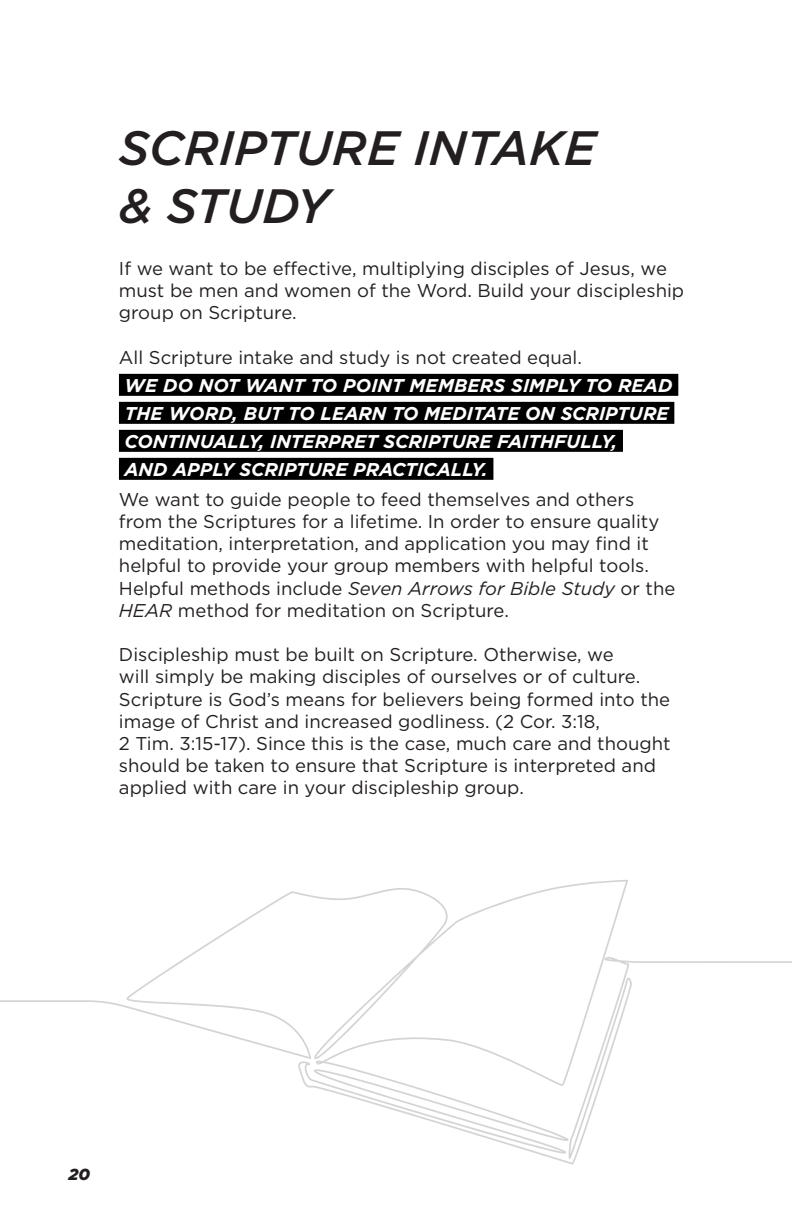
<style>
.page{position:relative;width:792px;height:1224px;background:#fff}
.page>*{position:absolute;margin:0;border:0;box-sizing:border-box;transform-origin:0 0}
.t1{font:italic 500 48.2px/57.8px "Gotham";color:#231f20}
.t2{font:18.4px/22.2px "Gotham";color:#231f20}
.t3{font:italic 700 18.4px/28px "Gotham";color:#fff}
.t4{font:italic 900 16px "Gotham";color:#231f20}
.s1{font-style:italic}
</style>
<div class="page">
<div style="left:119px;top:374px;width:559px;height:22px;background:#000"></div>
<div style="left:119px;top:402px;width:555px;height:22px;background:#000"></div>
<div style="left:119px;top:430px;width:504px;height:22px;background:#000"></div>
<div style="left:119px;top:458px;width:374px;height:22px;background:#000"></div>
<svg style="left:0;top:880px;width:792px;height:285px"></svg>
<h1 class="t1" style="left:119px;top:119px;width:479px">SCRIPTURE INTAKE &amp; STUDY</h1>
<p class="t2" style="left:119px;top:257px;width:567px">If we want to be effective, multiplying disciples of Jesus, we must be men and women of the Word. Build your discipleship group on Scripture.</p>
<p class="t2" style="left:119px;top:346px;width:464px">All Scripture intake and study is not created equal.</p>
<p class="t3" style="left:125px;top:371px;width:550px">WE DO NOT WANT TO POINT MEMBERS SIMPLY TO READ THE WORD, BUT TO LEARN TO MEDITATE ON SCRIPTURE CONTINUALLY, INTERPRET SCRIPTURE FAITHFULLY,<br>AND APPLY SCRIPTURE PRACTICALLY.</p>
<p class="t2" style="left:119px;top:488px;width:558px">We want to guide people to feed themselves and others from the Scriptures for a lifetime. In order to ensure quality meditation, interpretation, and application you may find it helpful to provide your group members with helpful tools.<br>Helpful methods include <span class="s1">Seven Arrows for Bible Study</span> or the <span class="s1">HEAR</span> method for meditation on Scripture.</p>
<p class="t2" style="left:119px;top:643px;width:553px">Discipleship must be built on Scripture. Otherwise, we<br>will simply be making disciples of ourselves or of culture.<br>Scripture is God’s means for believers being formed into the image of Christ and increased godliness. (2 Cor. 3:18,<br>2 Tim. 3:15-17). Since this is the case, much care and thought should be taken to ensure that Scripture is interpreted and applied with care in your discipleship group.</p>
<p class="t4" style="left:68px;top:1165px;width:23px">20</p>
</div>
